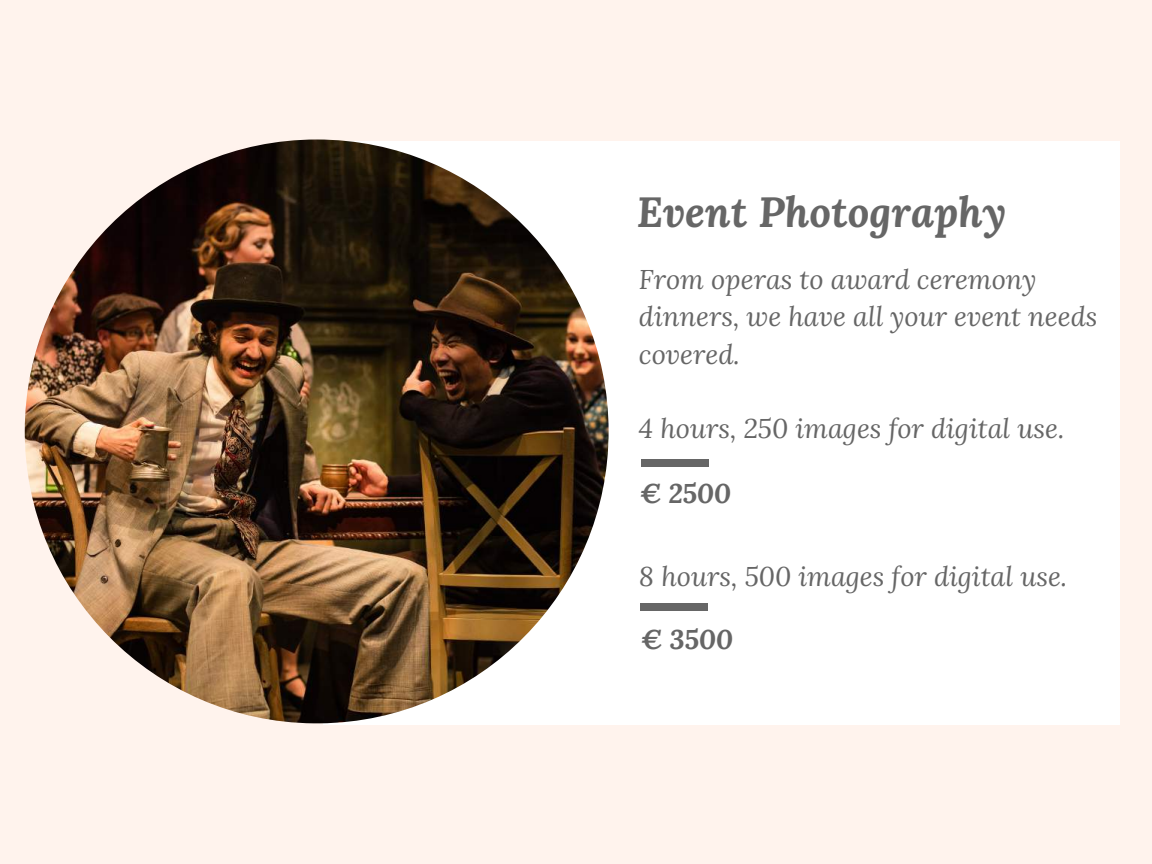
<style>
.page{position:relative;width:1152px;height:864px;background:#fff3ed}
.page>*{position:absolute;margin:0;border:0;box-sizing:border-box;transform-origin:0 0}
.t1{font:italic 700 42.3px "Lora";color:#666}
.t2{font:italic 27.15px/37.2px "Lora";color:#666}
.t3{font:italic 700 27.15px "Lora";color:#666}
</style>
<div class="page">
<div style="left:323px;top:141px;width:796px;height:584px;background:#fff"></div>
<img style="left:25px;top:140px;width:584px;height:583px;border-radius:50%">
<div style="left:641px;top:459px;width:68px;height:8px;background:#666"></div>
<div style="left:640px;top:603px;width:68px;height:8px;background:#666"></div>
<h1 class="t1" style="left:637px;top:183px;width:371px">Event Photography</h1>
<p class="t2" style="left:639px;top:261px;width:460px">From operas to award ceremony dinners, we have all your event needs covered.</p>
<p class="t2" style="left:639px;top:410px;width:427px">4 hours, 250 images for digital use.</p>
<p class="t3" style="left:640px;top:475px;width:93px">€ 2500</p>
<p class="t2" style="left:639px;top:558px;width:430px">8 hours, 500 images for digital use.</p>
<p class="t3" style="left:641px;top:621px;width:93px">€ 3500</p>
</div>
